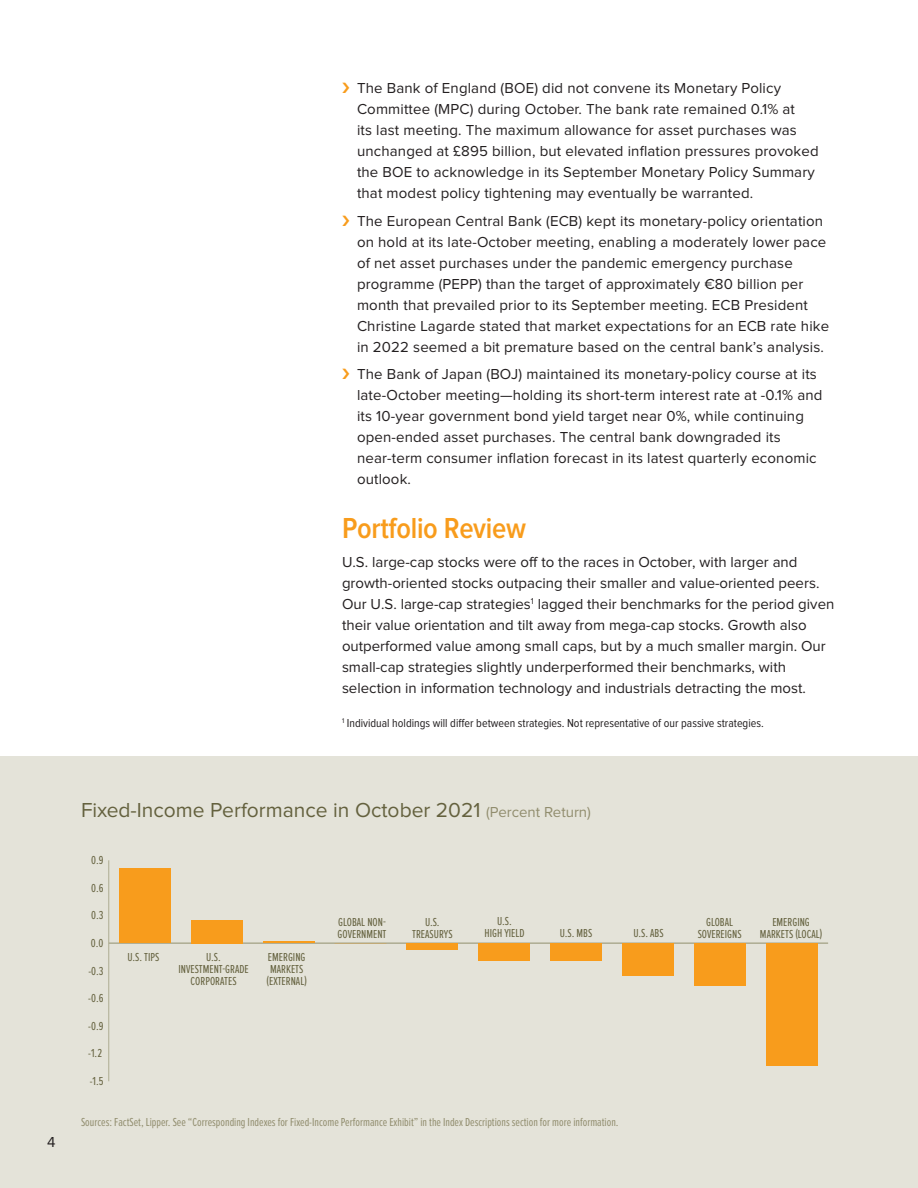
<style>
.page{position:relative;width:918px;height:1188px;background:#fff}
.page>*{position:absolute;margin:0;border:0;box-sizing:border-box;transform-origin:0 0}
.Footnote{font:600 30px "Proxima Nova Cond";letter-spacing:-.01em;color:#f89c1c}
.Head_sidebar{font:21px "Proxima Nova";color:#64613e}
.Footnote-2{font:15px/21px "Proxima Nova";letter-spacing:.01em;color:#231f20}
.t1{font:12px/12px "Proxima Nova Ex Cn";color:#64613e;text-align:center}
.source{font:12px "Proxima Nova Ex Cn";color:#918d6e}
.Footnote-3{font:12px "Proxima Nova Cond";color:#231f20}
.s1{font-size:15px;color:#918d6e}
</style>
<div class="page">
<div style="left:0;top:756px;width:918px;height:432px;background:#e4e3d9"></div>
<hr style="left:109px;top:942px;width:719px;height:2px;background:#adac91">
<hr style="left:108px;top:860px;width:1px;height:221px;background:#adac91">
<div style="left:119px;top:869px;width:52px;height:74px;background:#f89c1c"></div>
<div style="left:191px;top:920px;width:52px;height:23px;background:#f89c1c"></div>
<hr style="left:263px;top:941px;width:52px;height:2px;background:#f89c1c">
<div style="left:407px;top:943px;width:51px;height:7px;background:#f89c1c"></div>
<div style="left:479px;top:943px;width:51px;height:18px;background:#f89c1c"></div>
<div style="left:550px;top:943px;width:52px;height:18px;background:#f89c1c"></div>
<div style="left:622px;top:943px;width:52px;height:32px;background:#f89c1c"></div>
<div style="left:694px;top:943px;width:52px;height:43px;background:#f89c1c"></div>
<div style="left:766px;top:943px;width:52px;height:123px;background:#f89c1c"></div>
<p class="Footnote-2" style="left:357px;top:78px;width:463px">The Bank of England (BOE) did not convene its Monetary Policy Committee (MPC) during October. The bank rate remained 0.1% at<br>its last meeting. The maximum allowance for asset purchases was unchanged at £895 billion, but elevated inflation pressures provoked the BOE to acknowledge in its September Monetary Policy Summary that modest policy tightening may eventually be warranted.</p>
<p class="Footnote-2" style="left:357px;top:211px;width:474px">The European Central Bank (ECB) kept its monetary-policy orientation on hold at its late-October meeting, enabling a moderately lower pace of net asset purchases under the pandemic emergency purchase programme (PEPP) than the target of approximately €80 billion per month that prevailed prior to its September meeting. ECB President Christine Lagarde stated that market expectations for an ECB rate hike in 2022 seemed a bit premature based on the central bank’s analysis.</p>
<p class="Footnote-2" style="left:357px;top:364px;width:467px">The Bank of Japan (BOJ) maintained its monetary-policy course at its late-October meeting—holding its short-term interest rate at -0.1% and its 10-year government bond yield target near 0%, while continuing open-ended asset purchases. The central bank downgraded its near-term consumer inflation forecast in its latest quarterly economic outlook.</p>
<p class="Footnote" style="left:342px;top:511px;width:186px">Portfolio Review</p>
<p class="Footnote-2" style="left:342px;top:552px;width:494px">U.S. large-cap stocks were off to the races in October, with larger and growth-oriented stocks outpacing their smaller and value-oriented peers.<br>Our U.S. large-cap strategies<sup>1</sup> lagged their benchmarks for the period given their value orientation and tilt away from mega-cap stocks. Growth also outperformed value among small caps, but by a much smaller margin. Our small-cap strategies slightly underperformed their benchmarks, with selection in information technology and industrials detracting the most.</p>
<p class="Footnote-3" style="left:342px;top:716px;width:423px"><sup>1</sup> Individual holdings will differ between strategies. Not representative of our passive strategies.</p>
<p class="Footnote-2" style="left:47px;top:1132px;width:10px">4</p>
<p class="Head_sidebar" style="left:81px;top:801px;width:511px">Fixed-Income Performance in October 2021 <span class="s1">(Percent Return)</span></p>
<p class="t1" style="left:91px;top:854px;width:14px">0.9</p>
<p class="t1" style="left:91px;top:882px;width:14px">0.6</p>
<p class="t1" style="left:91px;top:910px;width:14px">0.3</p>
<p class="t1" style="left:91px;top:937px;width:14px">0.0</p>
<p class="t1" style="left:88px;top:965px;width:17px">-0.3</p>
<p class="t1" style="left:88px;top:993px;width:17px">-0.6</p>
<p class="t1" style="left:88px;top:1020px;width:17px">-0.9</p>
<p class="t1" style="left:88px;top:1048px;width:15px">-1.2</p>
<p class="t1" style="left:90px;top:1075px;width:15px">-1.5</p>
<p class="t1" style="left:128px;top:951px;width:33px">U.S. TIPS</p>
<p class="t1" style="left:178px;top:951px;width:72px">U.S.<br>INVESTMENT-GRADE<br>CORPORATES</p>
<p class="t1" style="left:267px;top:951px;width:42px;text-align:left">EMERGING<br>MARKETS (EXTERNAL)</p>
<p class="t1" style="left:338px;top:916px;width:50px;text-align:left">GLOBAL NON-<br>GOVERNMENT</p>
<p class="t1" style="left:412px;top:916px;width:42px">U.S.<br>TREASURYS</p>
<p class="t1" style="left:484px;top:915px;width:42px">U.S.<br>HIGH YIELD</p>
<p class="t1" style="left:706px;top:916px;width:29px">GLOBAL</p>
<p class="t1" style="left:560px;top:928px;width:34px">U.S. MBS</p>
<p class="t1" style="left:698px;top:928px;width:45px">SOVEREIGNS</p>
<p class="t1" style="left:633px;top:928px;width:32px">U.S. ABS</p>
<p class="source" style="left:81px;top:1116px;width:539px">Sources: FactSet, Lipper. See “Corresponding Indexes for Fixed-Income Performance Exhibit” in the Index Descriptions section for more information.</p>
<p class="t1" style="left:760px;top:916px;width:64px">EMERGING<br>MARKETS (LOCAL)</p>
</div>
